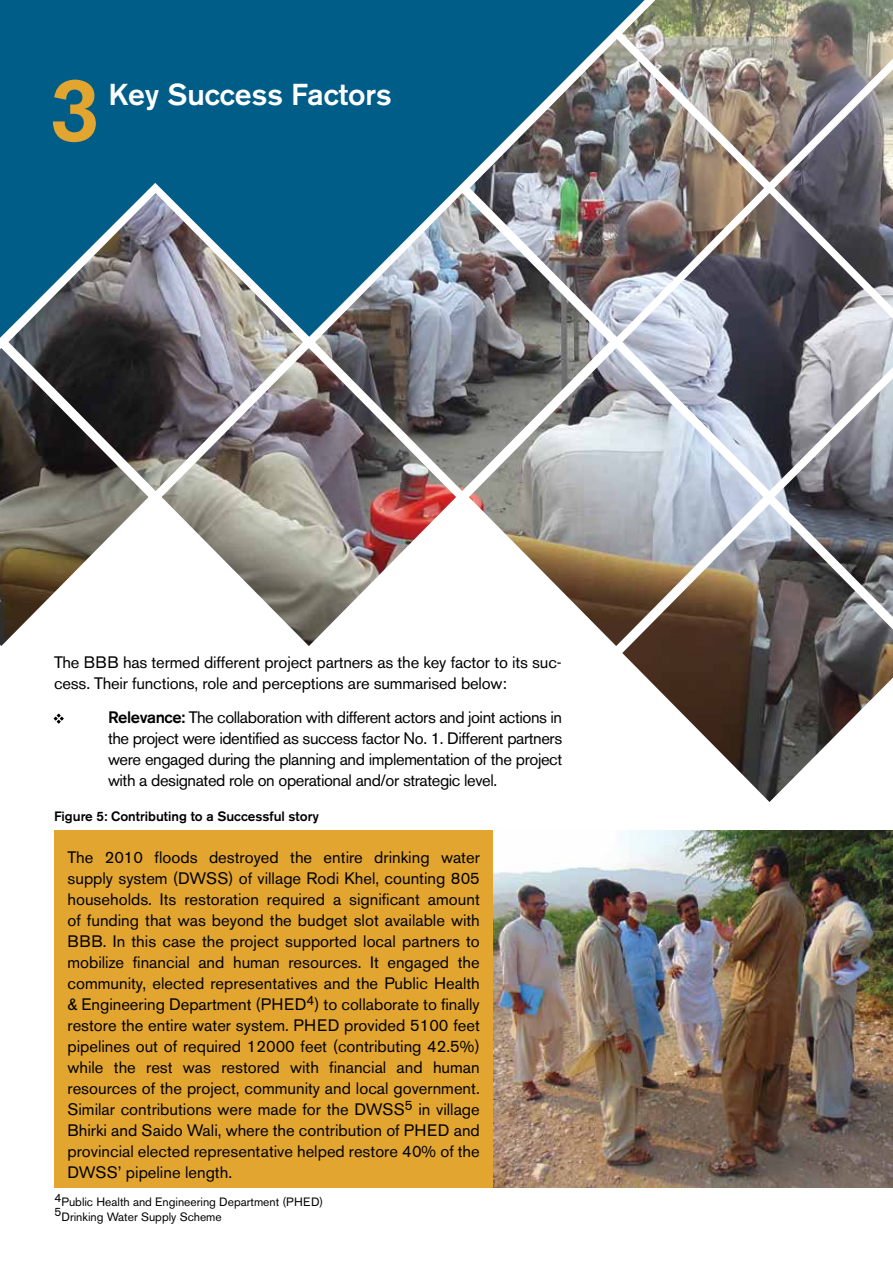
<style>
.page{position:relative;width:893px;height:1263px;background:#fff}
.page>*{position:absolute;margin:0;border:0;box-sizing:border-box;transform-origin:0 0}
.t1{font:500 90px "Akzidenz Grotesk BE";color:#e1a530}
.t2{font:500 30px "Akzidenz Grotesk BE";color:#fff}
.t3{font:16.5px/21px "Akzidenz Grotesk BE";letter-spacing:-.01em;color:#000;text-align:justify}
.t4{font:500 13.5px "Akzidenz Grotesk BE";color:#000}
.t5{font:12px/14.4px "Akzidenz Grotesk BE";color:#000}
.s1{font-weight:500}
</style>
<div class="page">
<div style="left:54px;top:830px;width:839px;height:357px;background:#e1a530"></div>
<img style="left:0;top:0;width:893px;height:802px">
<svg style="left:54px;top:714px;width:10px;height:10px"></svg>
<img style="left:493px;top:830px;width:400px;height:357px">
<h1 class="t1" style="left:49px;top:55px;width:52px">3</h1>
<h2 class="t2" style="left:109px;top:76px;width:285px">Key Success Factors</h2>
<p class="t3" style="left:54px;top:651px;width:509px">The BBB has termed different project partners as the key factor to its suc&shy;cess. Their functions, role and perceptions are summarised below:</p>
<p class="t3" style="left:108px;top:707px;width:456px"><span class="s1">Relevance:</span> The collaboration with different actors and joint actions in the project were identified as success factor No. 1. Different partners were engaged during the planning and implementation of the project with a designated role on operational and/or strategic level.</p>
<p class="t4" style="left:54px;top:808px;width:266px">Figure 5: Contributing to a Successful story</p>
<p class="t3" style="left:67px;top:847px;width:414px">The 2010 floods destroyed the entire drinking water supply system (DWSS) of village Rodi Khel, counting 805 households. Its restoration required a significant amount of funding that was beyond the budget slot available with BBB. In this case the project supported local partners to mobilize financial and human resources. It engaged the community, elected representatives and the Public Health &amp; Engineering Department (PHED<sup>4</sup>) to collaborate to finally restore the entire water system. PHED provided 5100 feet pipelines out of required 12000 feet (contributing 42.5%) while the rest was restored with financial and human resources of the project, community and local government.<br>Similar contributions were made for the DWSS<sup>5</sup> in village Bhirki and Saido Wali, where the contribution of PHED and provincial elected representative helped restore 40% of the DWSS’ pipeline length.</p>
<p class="t5" style="left:55px;top:1195px;width:270px">4Public Health and Engineering Department (PHED)<br>5Drinking Water Supply Scheme</p>
</div>
